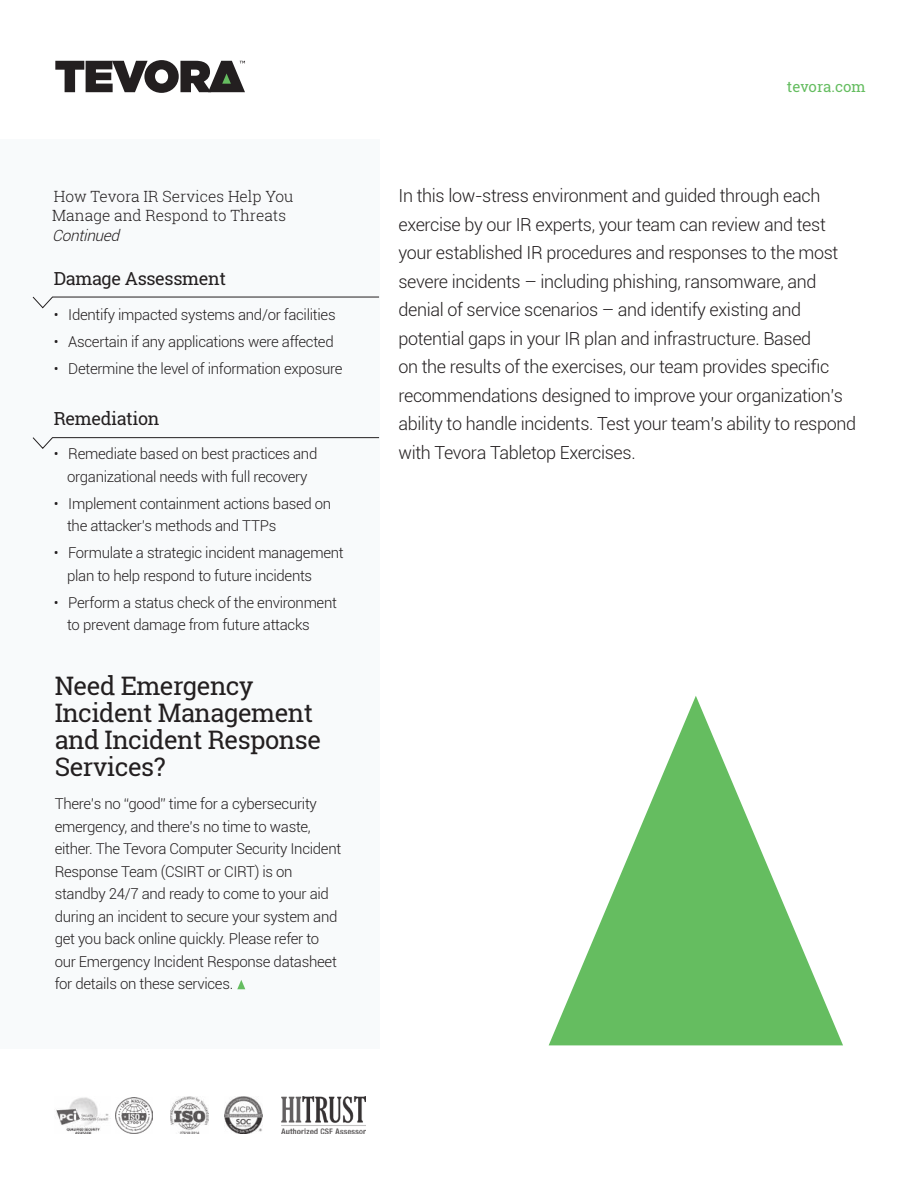
<style>
.page{position:relative;width:918px;height:1188px;background:#fff}
.page>*{position:absolute;margin:0;border:0;box-sizing:border-box;transform-origin:0 0}
.t1{font:25.5px/27px "Roboto Slab";letter-spacing:-.02em;color:#231f20}
.t2{font:300 18px/28.5px "Roboto";letter-spacing:-.02em;color:#231f20}
.t3{font:18px "Roboto Slab";letter-spacing:-.02em;color:#231f20}
.t4{font:300 15.45px/19.5px "Roboto Slab";color:#231f20}
.t5{font:italic 300 15.45px "Roboto";color:#231f20}
.t6{font:300 15px/22.5px "Roboto";letter-spacing:-.02em;color:#231f20}
.t7{font:15px "Roboto Slab";color:#65bd60}
</style>
<div class="page">
<div style="left:0;top:139px;width:379px;height:910px;background:#f8fafb"></div>
<svg style="left:55px;top:60px;width:190px;height:33px"></svg>
<img style="left:281px;top:1097px;width:84px;height:37px">
<img style="left:116px;top:1097px;width:36px;height:37px">
<img style="left:56px;top:1097px;width:53px;height:37px">
<img style="left:225px;top:1097px;width:38px;height:37px">
<img style="left:171px;top:1097px;width:38px;height:37px">
<svg style="left:32px;top:296px;width:348px;height:13px"></svg>
<svg style="left:32px;top:437px;width:348px;height:12px"></svg>
<svg style="left:549px;top:696px;width:294px;height:349px"></svg>
<svg style="left:237px;top:980px;width:8px;height:9px"></svg>
<p class="t4" style="left:52px;top:188px;width:243px">How Tevora IR Services Help You<br>Manage and Respond to Threats</p>
<p class="t5" style="left:52px;top:228px;width:72px">Continued</p>
<p class="t3" style="left:54px;top:272px;width:174px">Damage Assessment</p>
<p class="t6" style="left:54px;top:304px;width:283px">• Identify impacted systems and/or facilities</p>
<p class="t6" style="left:54px;top:331px;width:281px">• Ascertain if any applications were affected</p>
<p class="t6" style="left:54px;top:358px;width:290px">• Determine the level of information exposure</p>
<p class="t3" style="left:54px;top:411px;width:107px">Remediation</p>
<p class="t6" style="left:54px;top:444px;width:265px;text-align:center">• Remediate based on best practices and organizational needs with full recovery</p>
<p class="t6" style="left:67px;top:493px;width:266px;text-indent:-13px">• Implement containment actions based on the attacker’s methods and TTPs</p>
<p class="t6" style="left:67px;top:543px;width:278px;text-indent:-13px">• Formulate a strategic incident management plan to help respond to future incidents</p>
<p class="t6" style="left:67px;top:592px;width:271px;text-indent:-13px">• Perform a status check of the environment to prevent damage from future attacks</p>
<h1 class="t1" style="left:55px;top:675px;width:268px">Need Emergency<br>Incident Management and Incident Response<br>Services?</h1>
<p class="t6" style="left:55px;top:794px;width:288px">There’s no “good” time for a cybersecurity emergency, and there’s no time to waste, either. The Tevora Computer Security Incident Response Team (CSIRT or CIRT) is on standby 24/7 and ready to come to your aid during an incident to secure your system and get you back online quickly. Please refer to our Emergency Incident Response datasheet for details on these services.</p>
<p class="t7" style="left:787px;top:81px;width:80px">tevora.com</p>
<p class="t2" style="left:399px;top:183px;width:459px">In this low-stress environment and guided through each exercise by our IR experts, your team can review and test your established IR procedures and responses to the most severe incidents – including phishing, ransomware, and denial of service scenarios – and identify existing and potential gaps in your IR plan and infrastructure. Based<br>on the results of the exercises, our team provides specific recommendations designed to improve your organization’s ability to handle incidents. Test your team’s ability to respond with Tevora Tabletop Exercises.</p>
</div>
